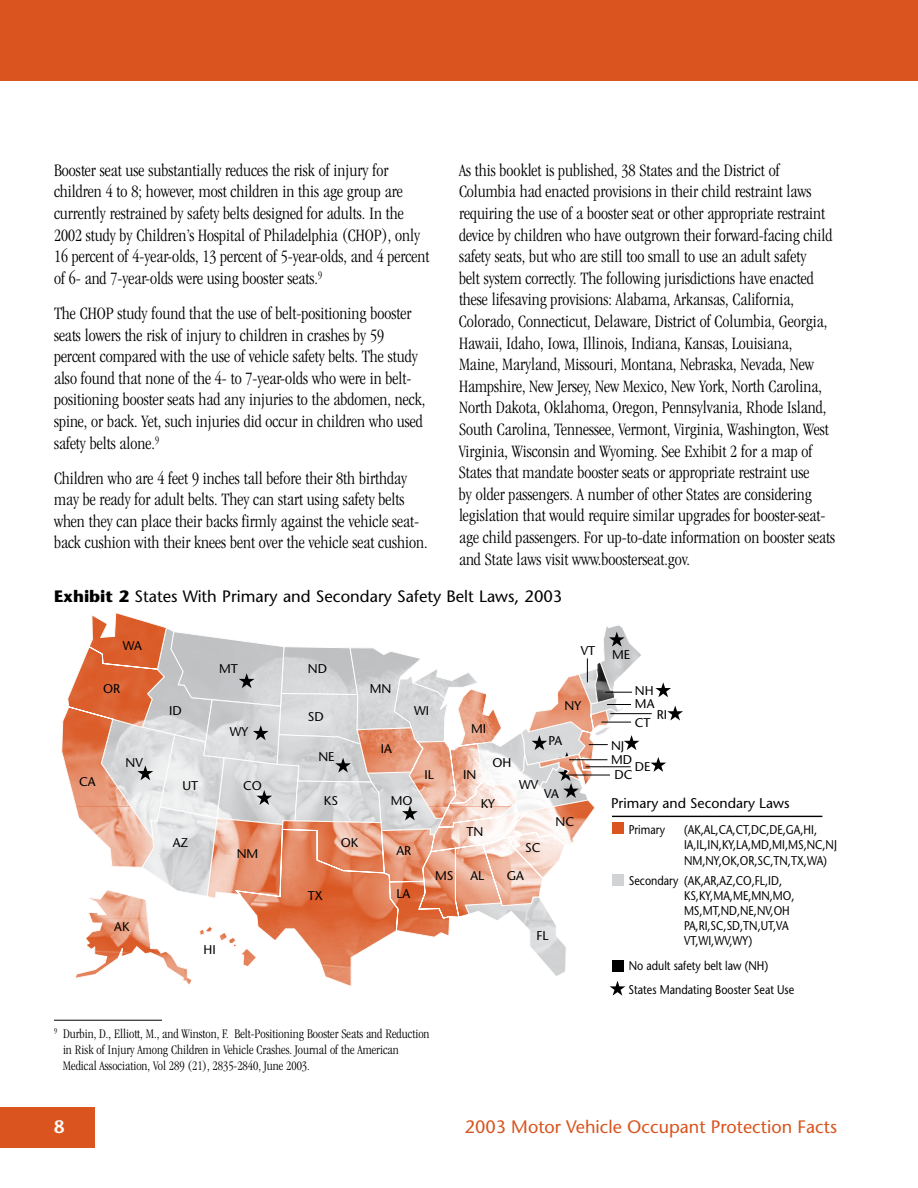
<style>
.page{position:relative;width:918px;height:1188px;background:#fff}
.page>*{position:absolute;margin:0;border:0;box-sizing:border-box;transform-origin:0 0}
.t1{font:300 condensed 18px/21.6px "Garamond";color:#000}
.t2{font:18px "Stone Sans";color:#d9541e}
.t3{font:16.5px "Stone Sans";color:#000}
.t4{font:14.1px "Stone Sans";color:#000}
.t5{font:300 condensed 13.5px/16.2px "Garamond";color:#000}
.t6{font:12.6px/15.1px "Stone Sans";color:#000;scale:.85 1}
.t7{font:12.6px/13.4px "Stone Sans";color:#000}
.s1{font-weight:700}
</style>
<div class="page">
<div style="left:0;top:1107px;width:94px;height:41px;background:#d9541e"></div>
<div style="left:0;top:0;width:918px;height:81px;background:#d9541e"></div>
<svg style="left:650px;top:757px;width:16px;height:15px"></svg>
<svg style="left:655px;top:682px;width:16px;height:15px"></svg>
<svg style="left:667px;top:706px;width:16px;height:15px"></svg>
<svg style="left:61px;top:612px;width:89px;height:191px"></svg>
<hr style="left:610px;top:713px;width:42px;height:1px;background:#000">
<svg style="left:75px;top:623px;width:568px;height:373px"></svg>
<hr style="left:569px;top:759px;width:38px;height:1px;background:#000">
<hr style="left:586px;top:766px;width:45px;height:1px;background:#000">
<div style="left:612px;top:823px;width:12px;height:11px;background:#d9541e"></div>
<div style="left:612px;top:874px;width:12px;height:12px;background:#d1d3d4"></div>
<div style="left:612px;top:960px;width:12px;height:12px;background:#000"></div>
<hr style="left:612px;top:816px;width:210px;height:1px;background:#000">
<hr style="left:565px;top:775px;width:45px;height:1px;background:#000">
<hr style="left:54px;top:1020px;width:108px;height:1px;background:#000">
<p class="t1" style="left:54px;top:159px;width:377px">Booster seat use substantially reduces the risk of injury for children 4 to 8; however, most children in this age group are currently restrained by safety belts designed for adults. In the 2002 study by Children’s Hospital of Philadelphia (CHOP), only 16 percent of 4-year-olds, 13 percent of 5-year-olds, and 4 percent of 6- and 7-year-olds were using booster seats.<sup>9</sup></p>
<p class="t1" style="left:54px;top:302px;width:373px">The CHOP study found that the use of belt-positioning booster seats lowers the risk of injury to children in crashes by 59 percent compared with the use of vehicle safety belts. The study also found that none of the 4- to 7-year-olds who were in belt&shy;positioning booster seats had any injuries to the abdomen, neck, spine, or back. Yet, such injuries did occur in children who used safety belts alone.<sup>9</sup></p>
<p class="t1" style="left:54px;top:467px;width:375px">Children who are 4 feet 9 inches tall before their 8th birthday may be ready for adult belts. They can start using safety belts when they can place their backs firmly against the vehicle seat&shy;back cushion with their knees bent over the vehicle seat cushion.</p>
<p class="t1" style="left:459px;top:159px;width:378px">As this booklet is published, 38 States and the District of Columbia had enacted provisions in their child restraint laws requiring the use of a booster seat or other appropriate restraint device by children who have outgrown their forward-facing child safety seats, but who are still too small to use an adult safety<br>belt system correctly. The following jurisdictions have enacted these lifesaving provisions: Alabama, Arkansas, California, Colorado, Connecticut, Delaware, District of Columbia, Georgia, Hawaii, Idaho, Iowa, Illinois, Indiana, Kansas, Louisiana, Maine, Maryland, Missouri, Montana, Nebraska, Nevada, New Hampshire, New Jersey, New Mexico, New York, North Carolina, North Dakota, Oklahoma, Oregon, Pennsylvania, Rhode Island, South Carolina, Tennessee, Vermont, Virginia, Washington, West Virginia, Wisconsin and Wyoming. See Exhibit 2 for a map of States that mandate booster seats or appropriate restraint use<br>by older passengers. A number of other States are considering legislation that would require similar upgrades for booster-seat&shy;age child passengers. For up-to-date information on booster seats and State laws visit www.boosterseat.gov.</p>
<p class="t3" style="left:54px;top:586px;width:510px"><span class="s1">Exhibit 2</span> States With Primary and Secondary Safety Belt Laws, 2003</p>
<p class="t7" style="left:123px;top:639px;width:21px">WA</p>
<p class="t7" style="left:581px;top:644px;width:16px">VT</p>
<p class="t7" style="left:103px;top:682px;width:19px">OR</p>
<p class="t7" style="left:79px;top:775px;width:18px">CA</p>
<p class="t7" style="left:126px;top:755px;width:19px">NV</p>
<p class="t7" style="left:114px;top:920px;width:17px">AK</p>
<p class="t7" style="left:169px;top:704px;width:14px">ID</p>
<p class="t7" style="left:183px;top:779px;width:17px">UT</p>
<p class="t7" style="left:173px;top:836px;width:17px">AZ</p>
<p class="t7" style="left:219px;top:662px;width:20px">MT</p>
<p class="t7" style="left:230px;top:724px;width:20px">WY</p>
<p class="t7" style="left:243px;top:779px;width:20px">CO</p>
<p class="t7" style="left:237px;top:847px;width:23px">NM</p>
<p class="t7" style="left:204px;top:943px;width:14px">HI</p>
<p class="t7" style="left:308px;top:662px;width:21px">ND</p>
<p class="t7" style="left:308px;top:710px;width:17px">SD</p>
<p class="t7" style="left:318px;top:750px;width:18px">NE</p>
<p class="t7" style="left:324px;top:794px;width:16px">KS</p>
<p class="t7" style="left:308px;top:889px;width:17px">TX</p>
<p class="t7" style="left:341px;top:836px;width:19px">OK</p>
<p class="t7" style="left:370px;top:682px;width:23px">MN</p>
<p class="t7" style="left:381px;top:742px;width:13px">IA</p>
<p class="t7" style="left:414px;top:704px;width:17px">WI</p>
<p class="t7" style="left:471px;top:722px;width:17px">MI</p>
<p class="t7" style="left:425px;top:767px;width:11px">IL</p>
<p class="t7" style="left:463px;top:767px;width:15px">IN</p>
<p class="t7" style="left:493px;top:756px;width:20px">OH</p>
<p class="t7" style="left:391px;top:793px;width:23px">MO</p>
<p class="t7" style="left:396px;top:844px;width:16px">AR</p>
<p class="t7" style="left:481px;top:797px;width:16px">KY</p>
<p class="t7" style="left:466px;top:825px;width:18px">TN</p>
<p class="t7" style="left:565px;top:699px;width:18px">NY</p>
<p class="t7" style="left:548px;top:734px;width:15px">PA</p>
<p class="t7" style="left:519px;top:778px;width:21px">WV</p>
<p class="t7" style="left:544px;top:787px;width:16px">VA</p>
<p class="t7" style="left:525px;top:841px;width:17px">SC</p>
<p class="t7" style="left:555px;top:814px;width:20px">NC</p>
<p class="t7" style="left:396px;top:887px;width:15px">LA</p>
<p class="t7" style="left:435px;top:869px;width:20px">MS</p>
<p class="t7" style="left:470px;top:869px;width:15px">AL</p>
<p class="t7" style="left:507px;top:869px;width:19px">GA</p>
<p class="t7" style="left:536px;top:928px;width:14px">FL</p>
<p class="t5" style="left:63px;top:1026px;width:368px;text-indent:-9px"><sup>9</sup> Durbin, D., Elliott, M., and Winston, F. Belt-Positioning Booster Seats and Reduction in Risk of Injury Among Children in Vehicle Crashes. Journal of the American<br>Medical Association, Vol 289 (21), 2835-2840, June 2003.</p>
<p class="t7" style="left:612px;top:648px;width:20px">ME</p>
<p class="t7" style="left:635px;top:684px;width:21px">NH<br>MA</p>
<p class="t7" style="left:657px;top:708px;width:12px">RI</p>
<p class="t7" style="left:635px;top:716px;width:17px">CT</p>
<p class="t7" style="left:611px;top:738px;width:23px;line-height:14.9px">NJ<br>MD</p>
<p class="t7" style="left:635px;top:760px;width:17px">DE</p>
<p class="t7" style="left:614px;top:768px;width:19px">DC</p>
<p class="t4" style="left:611px;top:795px;width:180px">Primary and Secondary Laws</p>
<p class="t6" style="left:629px;top:822px;width:44px">Primary</p>
<p class="t6" style="left:684px;top:822px;width:185px">(AK,AL,CA,CT,DC,DE,GA,HI,<br>IA,IL,IN,KY,LA,MD,MI,MS,NC,NJ,<br>NM,NY,OK,OR,SC,TN,TX,WA)</p>
<p class="t6" style="left:684px;top:872px;width:132px;text-indent:-55px">Secondary (AK,AR,AZ,CO,FL,ID,<br>KS,KY,MA,ME,MN,MO,<br>MS,MT,ND,NE,NV,OH<br>PA,RI,SC,SD,TN,UT,VA<br>VT,WI,WV,WY)</p>
<p class="t6" style="left:629px;top:958px;width:166px">No adult safety belt law (NH)</p>
<p class="t6" style="left:629px;top:982px;width:196px">States Mandating Booster Seat Use</p>
<p class="t2" style="left:465px;top:1115px;width:374px">2003 Motor Vehicle Occupant Protection Facts</p>
</div>
